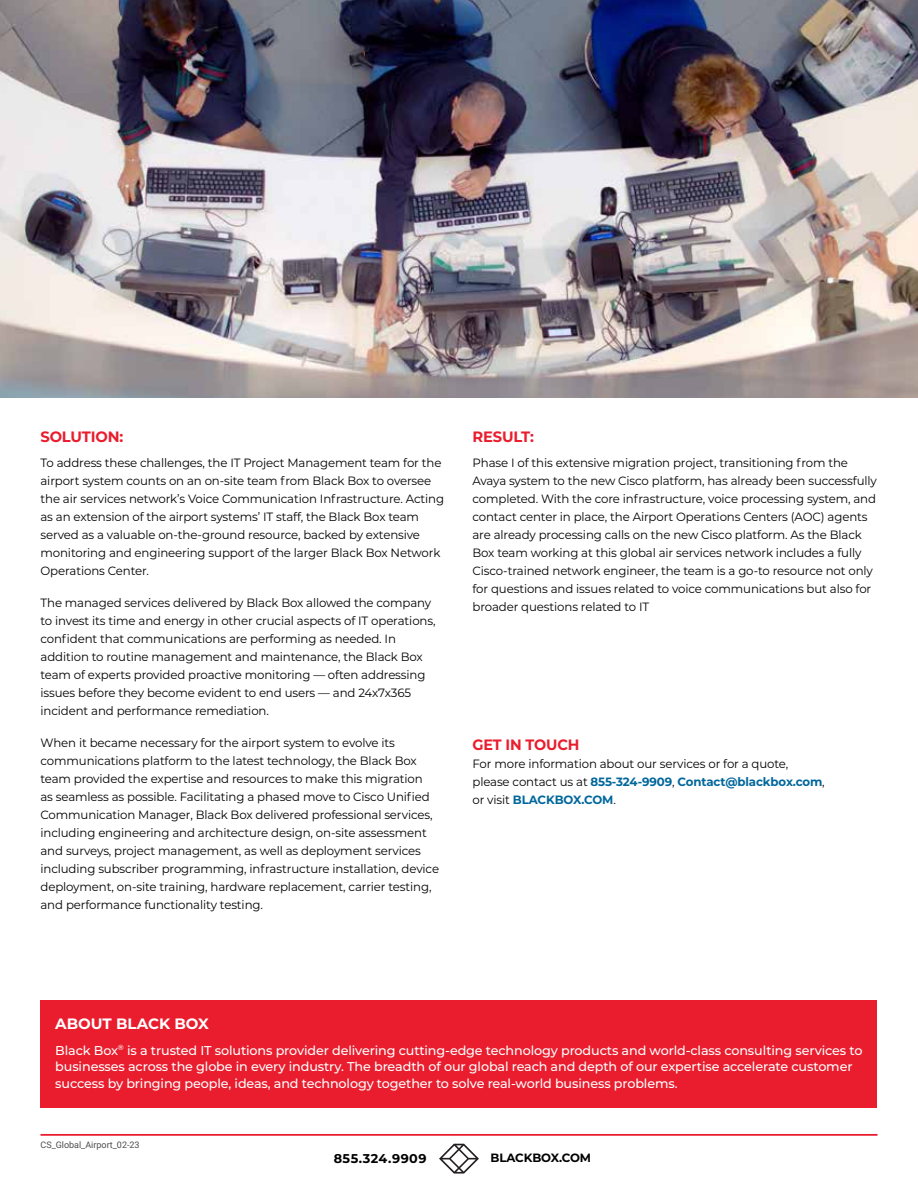
<style>
.page{position:relative;width:918px;height:1188px;background:#fff}
.page>*{position:absolute;margin:0;border:0;box-sizing:border-box;transform-origin:0 0}
.t1{font:700 15px "Montserrat";letter-spacing:-.01em;color:#e91d2d}
.t2{font:700 15px "Montserrat";color:#fff}
.t3{font:700 15px "Montserrat";letter-spacing:-.01em;color:#e91d2d;scale:.96 1}
.t4{font:500 12.75px/16.5px "Montserrat";letter-spacing:-.01em;color:#fff}
.t5{font:700 12.75px "Montserrat";letter-spacing:.04em;color:#000101}
.t6{font:12px/18px "Montserrat";letter-spacing:-.01em;color:#000}
.t7{font:700 12px "Montserrat";letter-spacing:-.01em;color:#000}
.t8{font:9px "Roboto";color:#4d4d4d}
.s1{font-weight:700;color:#00679b}
</style>
<div class="page">
<hr style="left:40px;top:1134px;width:838px;height:2px;background:#e91d2d">
<svg style="left:439px;top:1144px;width:40px;height:30px"></svg>
<img style="left:0;top:0;width:918px;height:398px">
<div style="left:40px;top:1000px;width:838px;height:108px;background:#e91d2d"></div>
<p class="t1" style="left:40px;top:426px;width:84px">SOLUTION:</p>
<p class="t6" style="left:40px;top:453px;width:405px">To address these challenges, the IT Project Management team for the airport system counts on an on-site team from Black Box to oversee the air services network’s Voice Communication Infrastructure. Acting as an extension of the airport systems’ IT staff, the Black Box team served as a valuable on-the-ground resource, backed by extensive monitoring and engineering support of the larger Black Box Network Operations Center.</p>
<p class="t6" style="left:40px;top:593px;width:397px">The managed services delivered by Black Box allowed the company to invest its time and energy in other crucial aspects of IT operations, confident that communications are performing as needed. In addition to routine management and maintenance, the Black Box team of experts provided proactive monitoring — often addressing issues before they become evident to end users — and 24x7x365 incident and performance remediation.</p>
<p class="t6" style="left:40px;top:733px;width:400px">When it became necessary for the airport system to evolve its communications platform to the latest technology, the Black Box team provided the expertise and resources to make this migration<br>as seamless as possible. Facilitating a phased move to Cisco Unified Communication Manager, Black Box delivered professional services, including engineering and architecture design, on-site assessment and surveys, project management, as well as deployment services including subscriber programming, infrastructure installation, device deployment, on-site training, hardware replacement, carrier testing, and performance functionality testing.</p>
<p class="t3" style="left:472px;top:733px;width:113px">GET IN TOUCH</p>
<p class="t1" style="left:472px;top:426px;width:63px">RESULT:</p>
<p class="t6" style="left:472px;top:453px;width:406px">Phase I of this extensive migration project, transitioning from the Avaya system to the new Cisco platform, has already been successfully completed. With the core infrastructure, voice processing system, and contact center in place, the Airport Operations Centers (AOC) agents are already processing calls on the new Cisco platform. As the Black Box team working at this global air services network includes a fully Cisco-trained network engineer, the team is a go-to resource not only for questions and issues related to voice communications but also for broader questions related to IT</p>
<p class="t6" style="left:472px;top:754px;width:354px">For more information about our services or for a quote, please contact us at <span class="s1">855-324-9909</span>, <span class="s1">Contact@blackbox.com</span>, or visit <span class="s1">BLACKBOX.COM</span>.</p>
<p class="t2" style="left:55px;top:1013px;width:155px">ABOUT BLACK BOX</p>
<p class="t4" style="left:55px;top:1041px;width:809px">Black Box<sup>®</sup> is a trusted IT solutions provider delivering cutting-edge technology products and world-class consulting services to businesses across the globe in every industry. The breadth of our global reach and depth of our expertise accelerate customer success by bringing people, ideas, and technology together to solve real-world business problems.</p>
<p class="t8" style="left:40px;top:1139px;width:101px">CS_Global_Airport_02-23</p>
<p class="t5" style="left:334px;top:1149px;width:94px">855.324.9909</p>
<p class="t7" style="left:491px;top:1149px;width:102px">BLACKBOX.COM</p>
</div>
